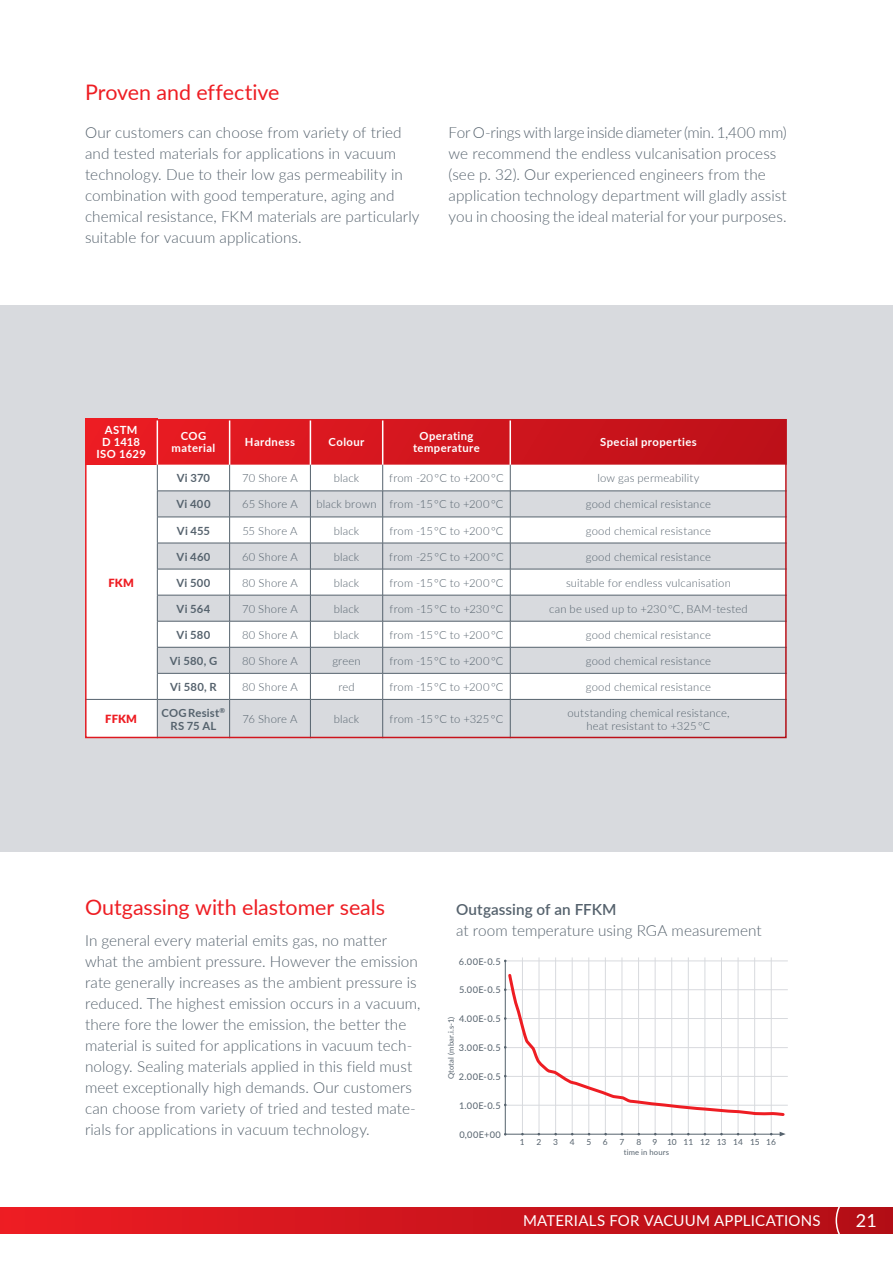
<style>
.page{position:relative;width:893px;height:1263px;background:#fff}
.page>*{position:absolute;margin:0;border:0;box-sizing:border-box;transform-origin:0 0}
.t1{font:21.45px "Lato";letter-spacing:-.005em;color:#ee1d23}
.t2{font:18px "Lato";color:#fff}
.t3{font:300 15.3px/21px "Lato";color:#55626d}
.t4{font:600 15.3px "Lato";letter-spacing:.005em;color:#55626d}
.t5{font:15px "Lato";letter-spacing:.015em;color:#fff}
.t6{font:300 11.25px/12.8px "Lato";letter-spacing:.015em;color:#55626d;text-align:center}
.t7{font:700 11.25px/12px "Lato";letter-spacing:.04em;color:#fff;text-align:center}
.t8{font:700 11.25px/12.8px "Lato";letter-spacing:.02em;color:#55626d;text-align:center}
.t9{font:900 11.25px "Lato";color:#ee1d23}
.t10{font:9.15px "Lato";letter-spacing:.05em;color:#55626d}
.t11{font:8.4px "Lato";letter-spacing:-.005em;color:#55626d}
.t12{font:7.65px "Lato";letter-spacing:.025em;color:#55626d}
</style>
<div class="page">
<div style="left:0;top:306px;width:893px;height:546px;background:#d8dade"></div>
<div style="left:85px;top:419px;width:72px;height:46px;background:#ea1c22"></div>
<div style="left:85px;top:465px;width:72px;height:234px;background:#fff"></div>
<div style="left:85px;top:699px;width:72px;height:39px;background:#fff"></div>
<hr style="left:85px;top:699px;width:72px;height:1px;background:#55626d">
<svg style="left:157px;top:422px;width:627px;height:313px"></svg>
<div style="left:85px;top:419px;width:702px;height:319px;border:2px solid #fff"></div>
<hr style="left:505px;top:1134px;width:276px;height:1px;background:#55626d">
<hr style="left:522px;top:957px;width:1px;height:177px;background:#d8dade">
<hr style="left:622px;top:957px;width:1px;height:177px;background:#d8dade">
<hr style="left:671px;top:957px;width:1px;height:177px;background:#d8dade">
<hr style="left:705px;top:957px;width:1px;height:177px;background:#d8dade">
<hr style="left:738px;top:957px;width:1px;height:177px;background:#d8dade">
<hr style="left:771px;top:957px;width:1px;height:177px;background:#d8dade">
<hr style="left:754px;top:957px;width:1px;height:177px;background:#d8dade">
<hr style="left:721px;top:957px;width:1px;height:177px;background:#d8dade">
<hr style="left:688px;top:957px;width:1px;height:177px;background:#d8dade">
<hr style="left:655px;top:957px;width:1px;height:177px;background:#d8dade">
<hr style="left:638px;top:957px;width:1px;height:177px;background:#d8dade">
<hr style="left:605px;top:957px;width:1px;height:177px;background:#d8dade">
<hr style="left:588px;top:957px;width:1px;height:177px;background:#d8dade">
<hr style="left:572px;top:957px;width:1px;height:177px;background:#d8dade">
<hr style="left:555px;top:957px;width:1px;height:177px;background:#d8dade">
<hr style="left:539px;top:957px;width:1px;height:177px;background:#d8dade">
<hr style="left:505px;top:961px;width:283px;height:1px;background:#d8dade">
<hr style="left:505px;top:1047px;width:283px;height:1px;background:#d8dade">
<hr style="left:505px;top:989px;width:283px;height:1px;background:#d8dade">
<hr style="left:505px;top:1076px;width:283px;height:1px;background:#d8dade">
<hr style="left:505px;top:1018px;width:283px;height:1px;background:#d8dade">
<hr style="left:505px;top:1105px;width:283px;height:1px;background:#d8dade">
<hr style="left:505px;top:961px;width:1px;height:173px;background:#55626d">
<svg style="left:504px;top:972px;width:282px;height:146px"></svg>
<svg style="left:780px;top:1132px;width:6px;height:4px"></svg>
<div style="left:0;top:1208px;width:893px;height:25px;background:linear-gradient(to right,#ed1d23,#b10d16)"></div>
<svg style="left:836px;top:1208px;width:57px;height:25px"></svg>
<h1 class="t1" style="left:85px;top:77px;width:196px">Proven and effective</h1>
<p class="t3" style="left:85px;top:121px;width:336px">Our customers can choose from variety of tried and tested materials for applications in vacuum technology. Due to their low gas permeability in combination with good temperature, aging and chemical resistance, FKM materials are particularly suitable for vacuum applications.</p>
<p class="t3" style="left:449px;top:121px;width:340px">For O-rings with large inside diameter (min. 1,400 mm) we recommend the endless vulcanisation process (see p. 32). Our experienced engineers from the application technology department will gladly assist you in choosing the ideal material for your purposes.</p>
<p class="t7" style="left:97px;top:424px;width:51px">ASTM<br>D 1418<br>ISO 1629</p>
<p class="t7" style="left:172px;top:430px;width:45px">COG material</p>
<p class="t7" style="left:245px;top:436px;width:52px">Hardness</p>
<p class="t7" style="left:329px;top:436px;width:37px">Colour</p>
<p class="t7" style="left:413px;top:430px;width:68px">Operating temperature</p>
<p class="t7" style="left:600px;top:436px;width:98px">Special properties</p>
<p class="t9" style="left:109px;top:574px;width:27px">FKM</p>
<p class="t8" style="left:177px;top:471px;width:35px">Vi 370</p>
<p class="t6" style="left:242px;top:472px;width:57px">70 Shore A</p>
<p class="t6" style="left:334px;top:472px;width:27px">black</p>
<p class="t6" style="left:389px;top:472px;width:116px">from -20 °C to +200 °C</p>
<p class="t6" style="left:597px;top:472px;width:104px">low gas permeability</p>
<p class="t8" style="left:176px;top:497px;width:36px">Vi 400</p>
<p class="t6" style="left:242px;top:498px;width:57px">65 Shore A</p>
<p class="t6" style="left:316px;top:498px;width:189px">black brown from -15 °C to +200 °C</p>
<p class="t6" style="left:586px;top:498px;width:126px">good chemical resistance</p>
<p class="t8" style="left:177px;top:524px;width:35px">Vi 455</p>
<p class="t6" style="left:242px;top:524px;width:57px">55 Shore A</p>
<p class="t6" style="left:334px;top:524px;width:27px">black</p>
<p class="t6" style="left:389px;top:524px;width:116px">from -15 °C to +200 °C</p>
<p class="t6" style="left:586px;top:524px;width:126px">good chemical resistance</p>
<p class="t8" style="left:177px;top:550px;width:35px">Vi 460</p>
<p class="t6" style="left:242px;top:550px;width:57px">60 Shore A</p>
<p class="t6" style="left:334px;top:550px;width:27px">black</p>
<p class="t6" style="left:389px;top:550px;width:116px">from -25 °C to +200 °C</p>
<p class="t6" style="left:586px;top:550px;width:126px">good chemical resistance</p>
<p class="t8" style="left:176px;top:576px;width:36px">Vi 500</p>
<p class="t6" style="left:242px;top:576px;width:57px">80 Shore A</p>
<p class="t6" style="left:334px;top:576px;width:27px">black</p>
<p class="t6" style="left:389px;top:576px;width:116px">from -15 °C to +200 °C</p>
<p class="t6" style="left:566px;top:576px;width:166px">suitable for endless vulcanisation</p>
<p class="t8" style="left:177px;top:602px;width:35px">Vi 564</p>
<p class="t6" style="left:242px;top:602px;width:57px">70 Shore A</p>
<p class="t6" style="left:334px;top:602px;width:27px">black</p>
<p class="t6" style="left:390px;top:602px;width:115px">from -15 °C to +230 °C</p>
<p class="t6" style="left:549px;top:602px;width:200px">can be used up to +230 °C, BAM-tested</p>
<p class="t8" style="left:177px;top:628px;width:35px">Vi 580</p>
<p class="t6" style="left:242px;top:628px;width:57px">80 Shore A</p>
<p class="t6" style="left:334px;top:628px;width:27px">black</p>
<p class="t6" style="left:389px;top:628px;width:116px">from -15 °C to +200 °C</p>
<p class="t6" style="left:586px;top:628px;width:126px">good chemical resistance</p>
<p class="t8" style="left:170px;top:654px;width:49px">Vi 580, G</p>
<p class="t6" style="left:242px;top:654px;width:57px">80 Shore A</p>
<p class="t6" style="left:332px;top:654px;width:30px">green</p>
<p class="t6" style="left:389px;top:654px;width:116px">from -15 °C to +200 °C</p>
<p class="t6" style="left:586px;top:654px;width:126px">good chemical resistance</p>
<p class="t8" style="left:170px;top:680px;width:48px">Vi 580, R</p>
<p class="t6" style="left:242px;top:680px;width:57px">80 Shore A</p>
<p class="t6" style="left:338px;top:680px;width:18px">red</p>
<p class="t6" style="left:389px;top:680px;width:116px">from -15 °C to +200 °C</p>
<p class="t6" style="left:586px;top:680px;width:126px">good chemical resistance</p>
<p class="t9" style="left:105px;top:711px;width:33px">FFKM</p>
<p class="t8" style="left:162px;top:706px;width:65px">COG Resist<sup>®<br></sup>RS 75 AL</p>
<p class="t6" style="left:243px;top:712px;width:56px">76 Shore A</p>
<p class="t6" style="left:334px;top:712px;width:27px">black</p>
<p class="t6" style="left:390px;top:712px;width:115px">from -15 °C to +325 °C</p>
<p class="t6" style="left:567px;top:706px;width:164px">outstanding chemical resistance, heat resistant to +325 °C</p>
<h1 class="t1" style="left:85px;top:892px;width:301px">Outgassing with elastomer seals</h1>
<p class="t3" style="left:85px;top:929px;width:337px">In general every material emits gas, no matter what the ambient pressure. However the emission rate generally increases as the ambient pressure is reduced. The highest emission occurs in a vacuum, there fore the lower the emission, the better the material is suited for applications in vacuum tech&shy;nology. Sealing materials applied in this field must meet exceptionally high demands. Our customers can choose from variety of tried and tested mate&shy;rials for applications in vacuum technology.</p>
<p class="t4" style="left:456px;top:898px;width:162px">Outgassing of an FFKM</p>
<p class="t3" style="left:456px;top:919px;width:307px">at room temperature using RGA measurement</p>
<p class="t10" style="left:459px;top:955px;width:43px">6.00E-0.5</p>
<p class="t10" style="left:459px;top:983px;width:43px">5.00E-0.5</p>
<p class="t10" style="left:459px;top:1012px;width:43px">4.00E-0.5</p>
<p class="t12" style="left:445px;top:1079px;width:64px;rotate:-90deg">Qtotal (mbar.i.s-1)</p>
<p class="t10" style="left:459px;top:1041px;width:43px">3.00E-0.5</p>
<p class="t10" style="left:459px;top:1070px;width:43px">2.00E-0.5</p>
<p class="t10" style="left:459px;top:1099px;width:43px">1.00E-0.5</p>
<p class="t10" style="left:459px;top:1128px;width:43px">0,00E+00</p>
<p class="t11" style="left:520px;top:1136px;width:6px">1</p>
<p class="t11" style="left:536px;top:1136px;width:6px">2</p>
<p class="t11" style="left:553px;top:1136px;width:6px">3</p>
<p class="t11" style="left:570px;top:1136px;width:6px">4</p>
<p class="t11" style="left:587px;top:1136px;width:6px">5</p>
<p class="t11" style="left:603px;top:1136px;width:6px">6</p>
<p class="t11" style="left:619px;top:1136px;width:6px">7</p>
<p class="t11" style="left:636px;top:1136px;width:6px">8</p>
<p class="t11" style="left:653px;top:1136px;width:125px">9 10 11 12 13 14 15 16</p>
<p class="t12" style="left:624px;top:1147px;width:47px">time in hours</p>
<p class="t5" style="left:523px;top:1210px;width:299px">MATERIALS FOR VACUUM APPLICATIONS</p>
<p class="t2" style="left:856px;top:1207px;width:22px">21</p>
</div>
